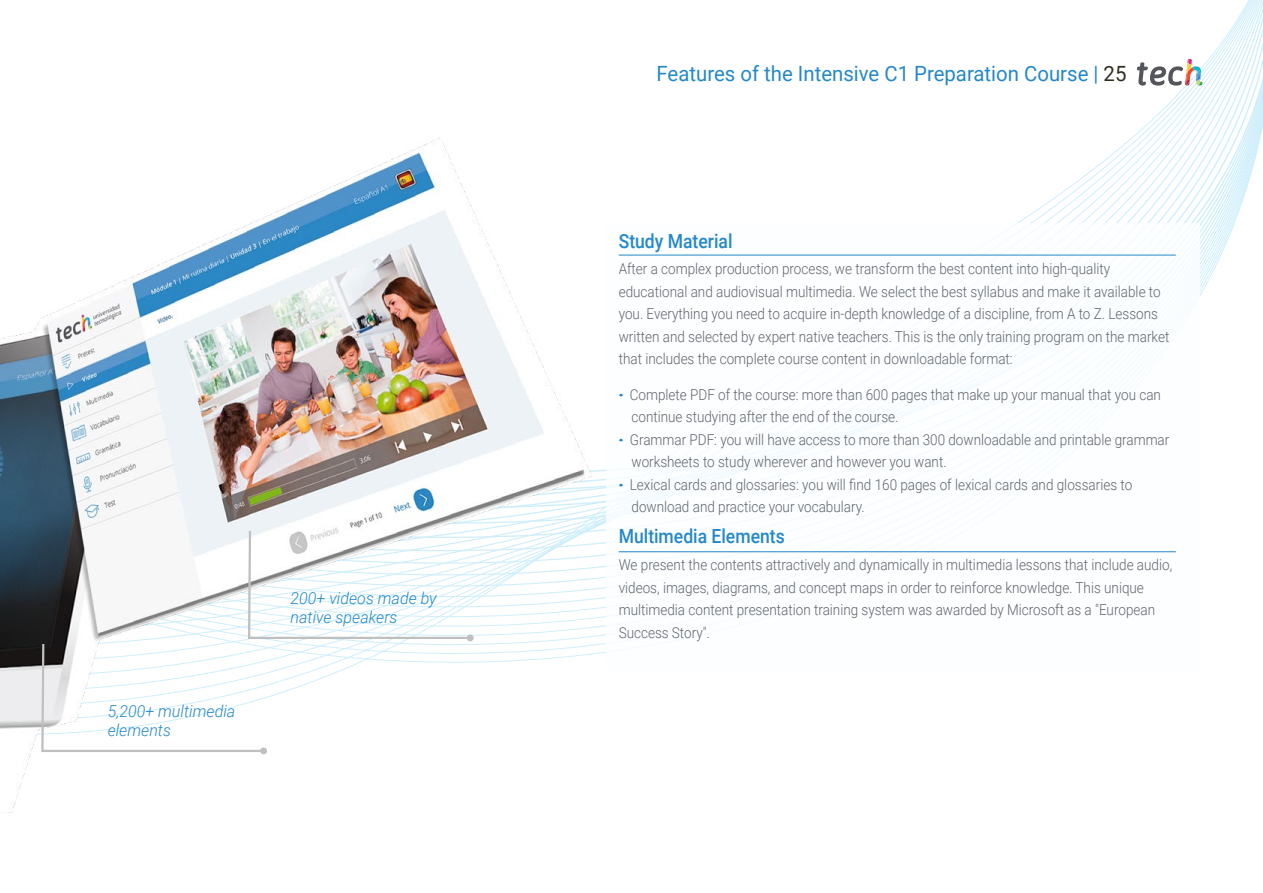
<style>
.page{position:relative;width:1263px;height:893px;background:#fff}
.page>*{position:absolute;margin:0;border:0;box-sizing:border-box;transform-origin:0 0}
.t1{font:21px "Roboto";color:#2488c9}
.t2{font:500 19.5px "Roboto";color:#2488c9;scale:.9 1}
.t3{font:italic 300 16.5px/19.5px "Roboto";color:#2488c9}
.t4{font:300 15px/22.5px "Roboto";color:#61646a;scale:.9 1}
.s1{color:#312e20}
</style>
<div class="page">
<svg style="left:595px;top:0;width:668px;height:654px"></svg>
<img style="left:0;top:137px;width:595px;height:676px">
<div style="left:606px;top:223px;width:593px;height:447px;background:#fcfeff"></div>
<svg style="left:619px;top:393px;width:4px;height:4px"></svg>
<svg style="left:619px;top:438px;width:4px;height:4px"></svg>
<svg style="left:619px;top:483px;width:4px;height:4px"></svg>
<hr style="left:619px;top:255px;width:557px;height:1px;background:#2488c9">
<hr style="left:619px;top:551px;width:557px;height:1px;background:#2488c9">
<svg style="left:40px;top:529px;width:432px;height:224px"></svg>
<div style="left:260px;top:747px;width:7px;height:7px;background:#bfbfbf;border-radius:50%"></div>
<p class="t3" style="left:108px;top:700px;width:129px">5,200+ multimedia elements</p>
<p class="t3" style="left:291px;top:587px;width:148px">200+ videos made by native speakers</p>
<h1 class="t1" style="left:657px;top:59px;width:471px">Features of the Intensive C1 Preparation Course | <span class="s1">25</span></h1>
<h2 class="t2" style="left:619px;top:227px;width:128px">Study Material</h2>
<p class="t4" style="left:619px;top:257px;width:613px">After a complex production process, we transform the best content into high-quality educational and audiovisual multimedia. We select the best syllabus and make it available to you. Everything you need to acquire in-depth knowledge of a discipline, from A to Z. Lessons written and selected by expert native teachers. This is the only training program on the market that includes the complete course content in downloadable format:</p>
<p class="t4" style="left:630px;top:383px;width:601px">Complete PDF of the course: more than 600 pages that make up your manual that you can continue studying after the end of the course.<br>Grammar PDF: you will have access to more than 300 downloadable and printable grammar worksheets to study wherever and however you want.<br>Lexical cards and glossaries: you will find 160 pages of lexical cards and glossaries to download and practice your vocabulary.</p>
<h2 class="t2" style="left:619px;top:523px;width:186px">Multimedia Elements</h2>
<p class="t4" style="left:619px;top:553px;width:616px">We present the contents attractively and dynamically in multimedia lessons that include audio, videos, images, diagrams, and concept maps in order to reinforce knowledge. This unique multimedia content presentation training system was awarded by Microsoft as a "European Success Story".</p>
</div>
